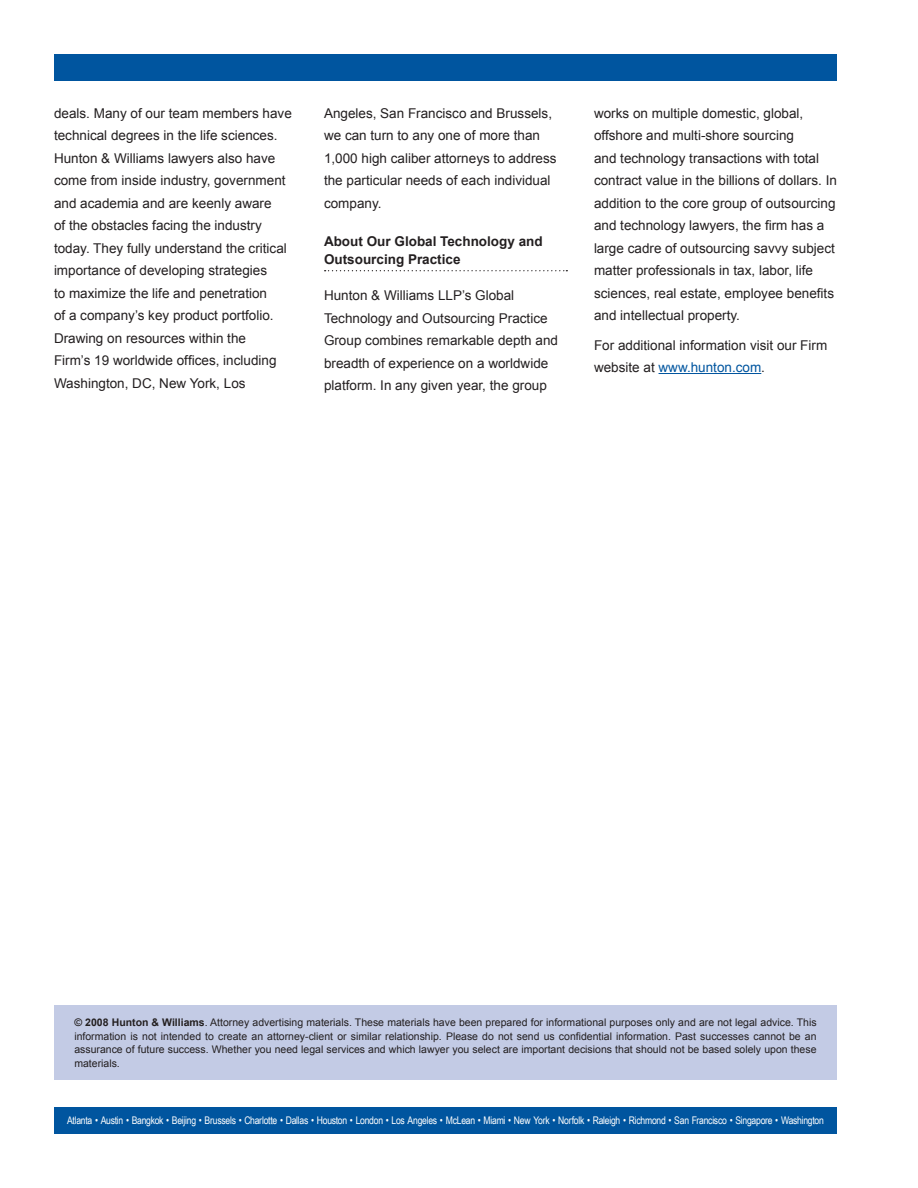
<style>
.page{position:relative;width:918px;height:1188px;background:#fff}
.page>*{position:absolute;margin:0;border:0;box-sizing:border-box;transform-origin:0 0}
.t1{font:13.5px/22.5px "Arial";color:#231f20}
.t2{font:700 13.5px/18px "Arial";color:#231f20}
.t3{font:10.5px/13.5px "Arial";color:#231f20;text-align:justify}
.t4{font:10.5px "Arial Narrow";letter-spacing:-.025em;color:#fff}
.s1{color:#00559f}
.s2{font-weight:700}
</style>
<div class="page">
<div style="left:54px;top:1107px;width:783px;height:26px;background:#00559f"></div>
<div style="left:54px;top:54px;width:783px;height:26px;background:#00559f"></div>
<div style="left:54px;top:1006px;width:783px;height:74px;background:#c3cbe5"></div>
<svg style="left:325px;top:270px;width:242px;height:1px"></svg>
<hr style="left:659px;top:373px;width:102px;height:1px;background:#00559f">
<p class="t1" style="left:54px;top:102px;width:239px">deals. Many of our team members have technical degrees in the life sciences.<br>Hunton &amp; Williams lawyers also have come from inside industry, government and academia and are keenly aware<br>of the obstacles facing the industry today. They fully understand the critical importance of developing strategies<br>to maximize the life and penetration<br>of a company’s key product portfolio.<br>Drawing on resources within the<br>Firm’s 19 worldwide offices, including Washington, DC, New York, Los</p>
<p class="t1" style="left:324px;top:102px;width:234px">Angeles, San Francisco and Brussels, we can turn to any one of more than<br>1,000 high caliber attorneys to address the particular needs of each individual company.</p>
<p class="t2" style="left:324px;top:233px;width:220px">About Our Global Technology and<br>Outsourcing Practice</p>
<p class="t1" style="left:324px;top:284px;width:236px">Hunton &amp; Williams LLP’s Global Technology and Outsourcing Practice Group combines remarkable depth and breadth of experience on a worldwide platform. In any given year, the group</p>
<p class="t1" style="left:594px;top:102px;width:244px">works on multiple domestic, global, offshore and multi-shore sourcing<br>and technology transactions with total contract value in the billions of dollars. In addition to the core group of outsourcing and technology lawyers, the firm has a large cadre of outsourcing savvy subject matter professionals in tax, labor, life sciences, real estate, employee benefits and intellectual property.</p>
<p class="t1" style="left:594px;top:334px;width:235px">For additional information visit our Firm website at <span class="s1">www.hunton.com</span>.</p>
<p class="t3" style="left:74px;top:1016px;width:744px"><span class="s2">© 2008 Hunton &amp; Williams</span>. Attorney advertising materials. These materials have been prepared for informational purposes only and are not legal advice. This information is not intended to create an attorney-client or similar relationship. Please do not send us confidential information. Past successes cannot be an assurance of future success. Whether you need legal services and which lawyer you select are important decisions that should not be based solely upon these materials.</p>
<p class="t4" style="left:67px;top:1113px;width:758px">Atlanta • Austin • Bangkok • Beijing • Brussels • Charlotte • Dallas • Houston • London • Los Angeles • McLean • Miami • New York • Norfolk • Raleigh • Richmond • San Francisco • Singapore • Washington</p>
</div>
